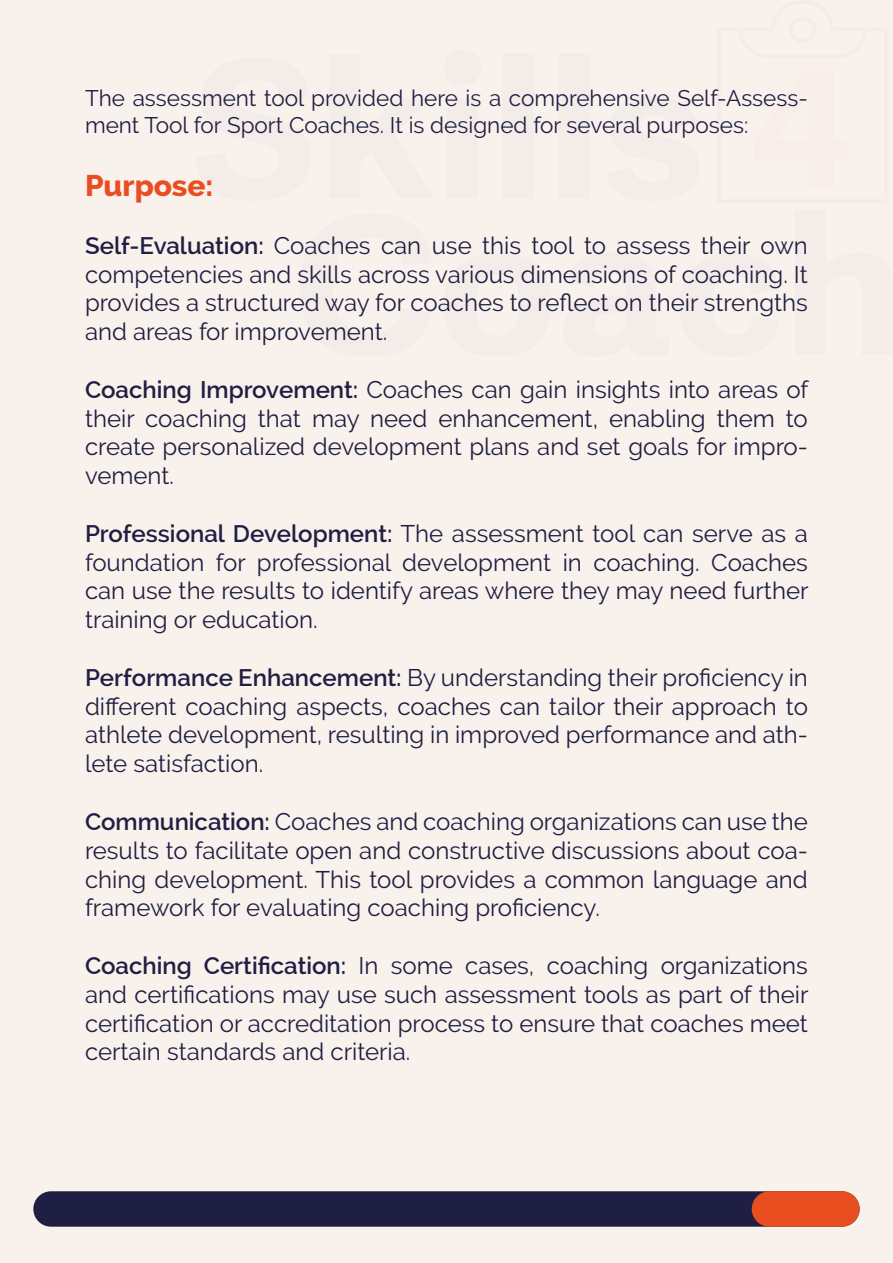
<style>
.page{position:relative;width:893px;height:1263px;background:#f9f1ec}
.page>*{position:absolute;margin:0;border:0;box-sizing:border-box;transform-origin:0 0}
.t1{font:700 192.3px "Adelle Sans Devanagari";letter-spacing:-.005em;color:#1e1f43;scale:1.08 1}
.t2{font:800 30px "Raleway";color:#e94e21}
.t3{font:24px/28.8px "Raleway";color:#1e1f43;text-align:justify}
.t4{font:22.5px/27px "Raleway";color:#1e1f43}
.s1{font-weight:600}
</style>
<div class="page">
<div style="left:502px;top:53px;width:32px;height:146px;background:#f4ece8"></div>
<div style="left:558px;top:53px;width:31px;height:146px;background:#f4ece8"></div>
<div style="left:33px;top:1191px;width:827px;height:36px;background:#1e1f43;border-radius:18px"></div>
<div style="left:752px;top:1191px;width:108px;height:36px;background:#e94e21;border-radius:18px"></div>
<p class="t4" style="left:85px;top:85px;width:724px">The assessment tool provided here is a comprehensive Self-Assess&shy;ment Tool for Sport Coaches. It is designed for several purposes:</p>
<p class="t2" style="left:85px;top:169px;width:130px">Purpose:</p>
<p class="t3" style="left:85px;top:231px;width:724px"><span class="s1">Self-Evaluation:</span> Coaches can use this tool to assess their own competencies and skills across various dimensions of coaching. It provides a structured way for coaches to reflect on their strengths and areas for improvement.</p>
<p class="t3" style="left:85px;top:375px;width:725px"><span class="s1">Coaching Improvement:</span> Coaches can gain insights into areas of their coaching that may need enhancement, enabling them to create personalized development plans and set goals for impro&shy;vement.</p>
<p class="t3" style="left:85px;top:519px;width:725px"><span class="s1">Professional Development:</span> The assessment tool can serve as a foundation for professional development in coaching. Coaches can use the results to identify areas where they may need further training or education.</p>
<p class="t3" style="left:85px;top:663px;width:724px"><span class="s1">Performance Enhancement:</span> By understanding their proficiency in different coaching aspects, coaches can tailor their approach to athlete development, resulting in improved performance and ath&shy;lete satisfaction.</p>
<p class="t3" style="left:85px;top:807px;width:724px"><span class="s1">Communication:</span> Coaches and coaching organizations can use the results to facilitate open and constructive discussions about coa&shy;ching development. This tool provides a common language and framework for evaluating coaching proficiency.</p>
<p class="t3" style="left:85px;top:951px;width:725px"><span class="s1">Coaching Certification:</span> In some cases, coaching organizations and certifications may use such assessment tools as part of their certification or accreditation process to ensure that coaches meet certain standards and criteria.</p>
<h1 class="t1" style="left:292px;top:176px;width:568px">Coach</h1>
</div>
